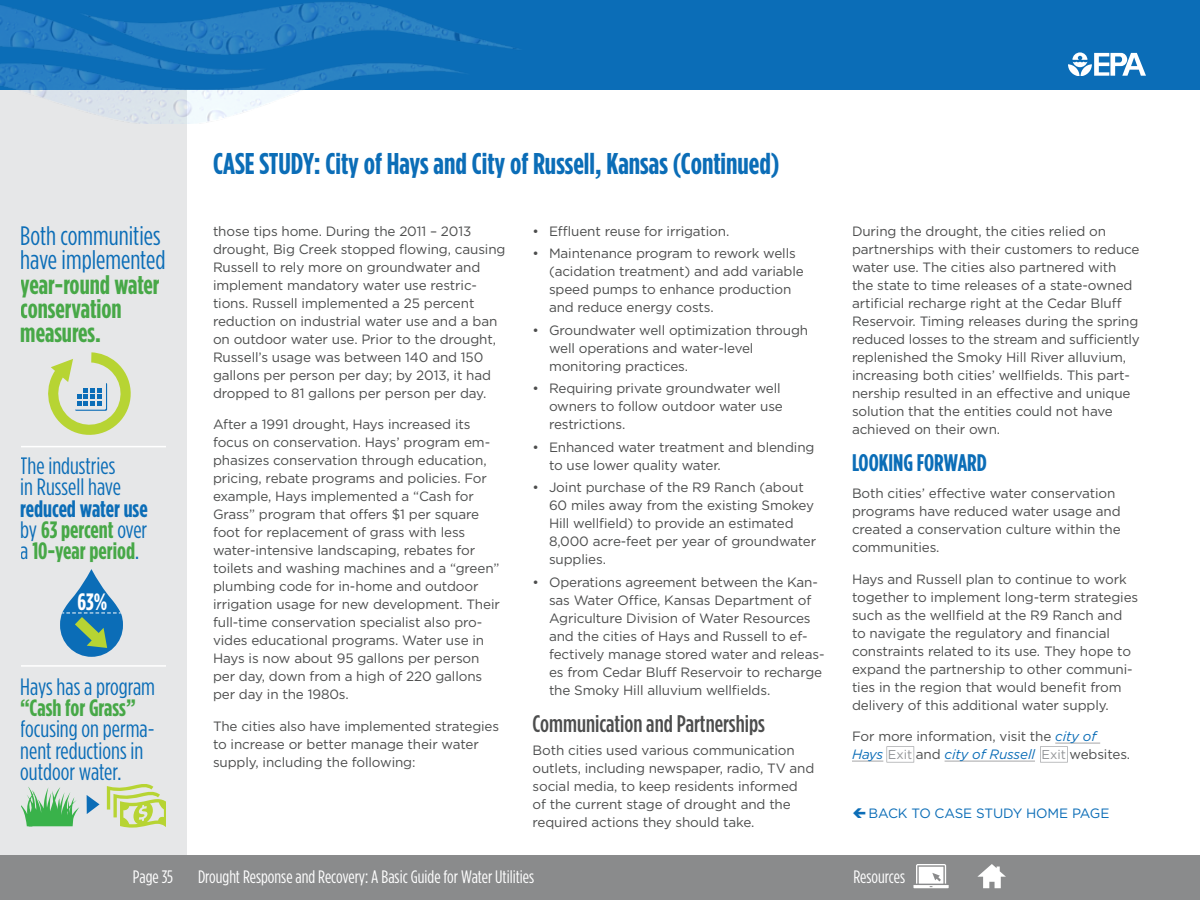
<style>
.page{position:relative;width:1200px;height:900px;background:#fff}
.page>*{position:absolute;margin:0;border:0;box-sizing:border-box;transform-origin:0 0}
.t1{font:700 30px "Gotham Condensed";color:#0b6db7}
.t2{font:700 26.7px/24.5px "Gotham Condensed";color:#47a847}
.t3{font:500 24px "Gotham Condensed";color:#4c4d4d}
.t4{font:700 24px "Gotham Condensed";color:#0b6db7}
.t5{font:23.7px/21.3px "Gotham Condensed";color:#0b6db7}
.t6{font:700 23.7px "Gotham Condensed";color:#fff}
.t7{font:18px "Gotham Condensed";color:#fff}
.t8{font:13.5px/18px "Gotham";letter-spacing:-.01em;color:#4c4d4d}
.t9{font:13.5px "Gotham";letter-spacing:-.01em;color:#0b6db7}
.s1{font-weight:400;color:#0b6db7}
.s2{font-weight:700}
.s3{font-weight:700;color:#47a847}
.s4{font-style:italic;color:#0b6db7}
.s5{font-size:12.75px;color:#939598}
</style>
<div class="page">
<div style="left:0;top:90px;width:187px;height:810px;background:#e6e7e8"></div>
<div style="left:0;top:0;width:1200px;height:90px;background:#0b6db7"></div>
<svg style="left:1068px;top:52px;width:78px;height:24px"></svg>
<img style="left:0;top:2px;width:520px;height:122px">
<div style="left:0;top:855px;width:1200px;height:45px;background:#8a8b8c"></div>
<svg style="left:913px;top:864px;width:36px;height:24px"></svg>
<hr style="left:1055px;top:743px;width:45px;height:1px;background:#a6a6a7">
<hr style="left:852px;top:761px;width:31px;height:1px;background:#a6a6a7">
<hr style="left:945px;top:761px;width:90px;height:1px;background:#a6a6a7">
<hr style="left:21px;top:446px;width:144px;height:1px;background:#fff">
<hr style="left:21px;top:665px;width:144px;height:2px;background:#fff">
<svg style="left:887px;top:746px;width:27px;height:16px"></svg>
<svg style="left:1040px;top:746px;width:28px;height:16px"></svg>
<svg style="left:48px;top:352px;width:83px;height:83px"></svg>
<svg style="left:60px;top:569px;width:63px;height:88px"></svg>
<svg style="left:107px;top:784px;width:58px;height:44px"></svg>
<svg style="left:21px;top:787px;width:58px;height:39px"></svg>
<svg style="left:87px;top:795px;width:13px;height:19px"></svg>
<svg style="left:977px;top:864px;width:29px;height:24px"></svg>
<p class="t2" style="left:20px;top:223px;width:147px"><span class="s1">Both communities have implemented </span>year-round water conservation measures.</p>
<p class="t5" style="left:20px;top:455px;width:129px">The industries<br>in Russell have <span class="s2">reduced water use </span>by <span class="s3">63 percent</span> over a <span class="s3">10-year period</span>.</p>
<h3 class="t6" style="left:77px;top:588px;width:31px">63%</h3>
<p class="t5" style="left:20px;top:675px;width:136px">Hays has a program <span class="s3">“Cash for Grass” </span>focusing on perma&shy;nent reductions in outdoor water.</p>
<h1 class="t1" style="left:213px;top:147px;width:568px">CASE STUDY: City of Hays and City of Russell, Kansas (Continued)</h1>
<p class="t8" style="left:213px;top:222px;width:294px">those tips home. During the 2011 – 2013 drought, Big Creek stopped flowing, causing Russell to rely more on groundwater and implement mandatory water use restric&shy;tions. Russell implemented a 25 percent reduction on industrial water use and a ban on outdoor water use. Prior to the drought, Russell’s usage was between 140 and 150 gallons per person per day; by 2013, it had dropped to 81 gallons per person per day.</p>
<p class="t8" style="left:213px;top:415px;width:288px">After a 1991 drought, Hays increased its focus on conservation. Hays’ program em&shy;phasizes conservation through education, pricing, rebate programs and policies. For example, Hays implemented a “Cash for Grass” program that offers $1 per square foot for replacement of grass with less water-intensive landscaping, rebates for toilets and washing machines and a “green” plumbing code for in-home and outdoor irrigation usage for new development. Their full-time conservation specialist also pro&shy;vides educational programs. Water use in Hays is now about 95 gallons per person per day, down from a high of 220 gallons per day in the 1980s.</p>
<p class="t8" style="left:213px;top:717px;width:288px">The cities also have implemented strategies to increase or better manage their water supply, including the following:</p>
<p class="t8" style="left:533px;top:222px;width:198px">• Effluent reuse for irrigation.</p>
<p class="t8" style="left:549px;top:244px;width:256px;text-indent:-16px">• Maintenance program to rework wells (acidation treatment) and add variable speed pumps to enhance production and reduce energy costs.</p>
<p class="t8" style="left:549px;top:321px;width:261px;text-indent:-16px">• Groundwater well optimization through well operations and water-level monitoring practices.</p>
<p class="t8" style="left:549px;top:379px;width:235px;text-indent:-16px">• Requiring private groundwater well owners to follow outdoor water use restrictions.</p>
<p class="t8" style="left:549px;top:438px;width:267px;text-indent:-16px">• Enhanced water treatment and blending to use lower quality water.</p>
<p class="t8" style="left:549px;top:478px;width:269px;text-indent:-16px">• Joint purchase of the R9 Ranch (about 60 miles away from the existing Smokey Hill wellfield) to provide an estimated 8,000 acre-feet per year of groundwater supplies.</p>
<p class="t8" style="left:549px;top:573px;width:277px;text-indent:-16px">• Operations agreement between the Kan&shy;sas Water Office, Kansas Department of Agriculture Division of Water Resources and the cities of Hays and Russell to ef&shy;fectively manage stored water and releas&shy;es from Cedar Bluff Reservoir to recharge the Smoky Hill alluvium wellfields.</p>
<h2 class="t3" style="left:532px;top:711px;width:234px">Communication and Partnerships</h2>
<p class="t8" style="left:532px;top:741px;width:283px">Both cities used various communication outlets, including newspaper, radio, TV and social media, to keep residents informed of the current stage of drought and the required actions they should take.</p>
<p class="t8" style="left:852px;top:222px;width:289px">During the drought, the cities relied on partnerships with their customers to reduce water use. The cities also partnered with the state to time releases of a state-owned artificial recharge right at the Cedar Bluff Reservoir. Timing releases during the spring reduced losses to the stream and sufficiently replenished the Smoky Hill River alluvium, increasing both cities’ wellfields. This part&shy;nership resulted in an effective and unique solution that the entities could not have achieved on their own.</p>
<h2 class="t4" style="left:852px;top:449px;width:136px">LOOKING FORWARD</h2>
<p class="t8" style="left:852px;top:484px;width:270px">Both cities’ effective water conservation programs have reduced water usage and created a conservation culture within the communities.</p>
<p class="t8" style="left:852px;top:570px;width:288px">Hays and Russell plan to continue to work together to implement long-term strategies such as the wellfield at the R9 Ranch and to navigate the regulatory and financial constraints related to its use. They hope to expand the partnership to other communi&shy;ties in the region that would benefit from delivery of this additional water supply.</p>
<p class="t8" style="left:852px;top:727px;width:280px">For more information, visit the <span class="s4">city of<br>Hays</span> <span class="s5">Exit</span> and <span class="s4">city of Russell</span> <span class="s5">Exit</span> websites.</p>
<p class="t9" style="left:869px;top:804px;width:242px">BACK TO CASE STUDY HOME PAGE</p>
<h3 class="t7" style="left:198px;top:866px;width:338px">Drought Response and Recovery: A Basic Guide for Water Utilities</h3>
<h3 class="t7" style="left:133px;top:866px;width:42px">Page 35</h3>
<p class="t7" style="left:853px;top:866px;width:53px">Resources</p>
</div>
